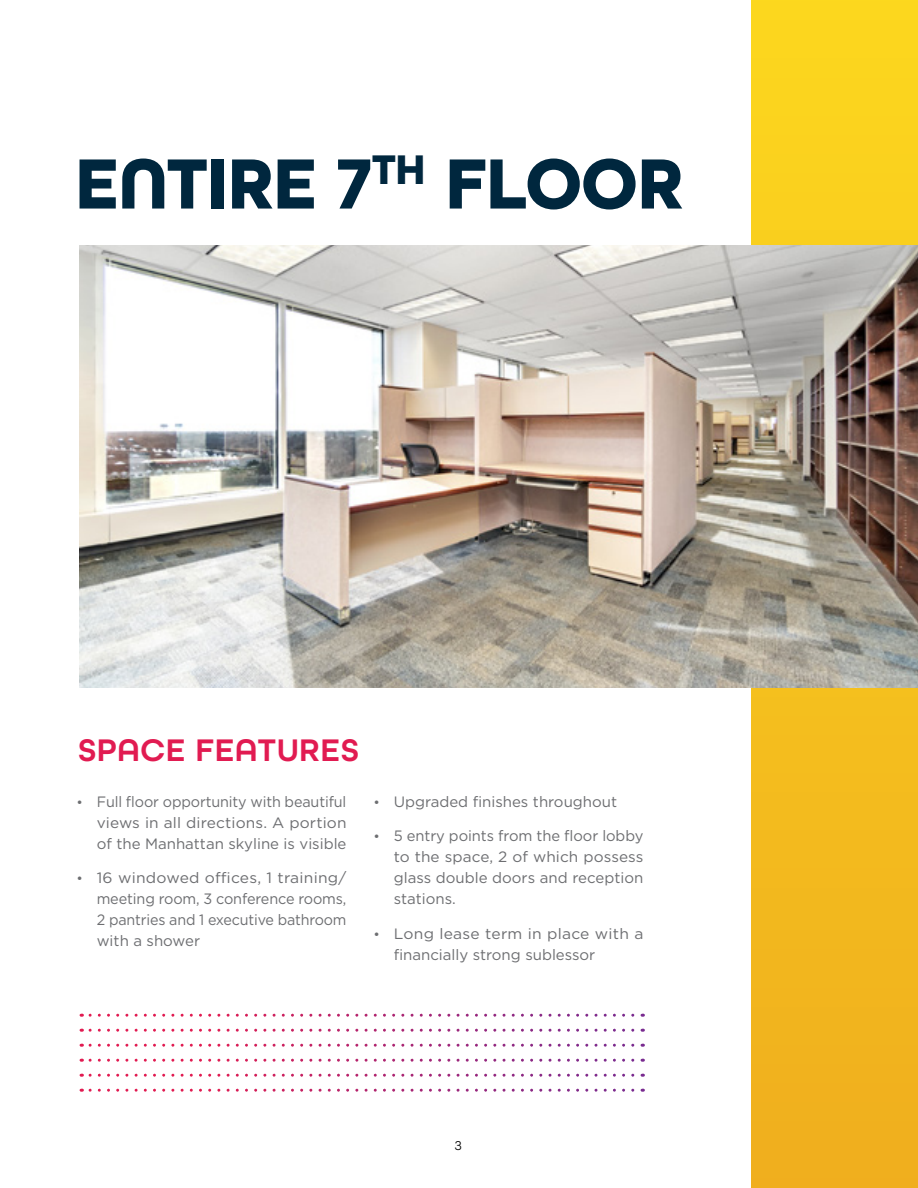
<style>
.page{position:relative;width:918px;height:1188px;background:#fff}
.page>*{position:absolute;margin:0;border:0;box-sizing:border-box;transform-origin:0 0}
.t1{font:700 75px "All Round Gothic";letter-spacing:-.02em;color:#00273e}
.t2{font:600 33px "All Round Gothic";letter-spacing:.02em;color:#e11b51}
.t3{font:15px/21px "Gotham";color:#6d6e71;text-align:justify;scale:1.04 1}
.t4{font:15px/21px "Gotham";color:#6d6e71;text-align:justify}
.t5{font:15px/21px "Gotham";color:#6d6e71;text-align:justify;scale:.96 1}
.t6{font:13.5px "All Round Gothic";color:#000}
.s1{font-size:13.5px}
</style>
<div class="page">
<svg style="left:752px;top:0;width:166px;height:1188px;background:#f4c01e"></svg>
<img style="left:80px;top:246px;width:838px;height:441px">
<svg style="left:90px;top:1014px;width:553px;height:3px"></svg>
<svg style="left:90px;top:1029px;width:553px;height:3px"></svg>
<svg style="left:90px;top:1044px;width:553px;height:3px"></svg>
<svg style="left:90px;top:1059px;width:553px;height:3px"></svg>
<svg style="left:90px;top:1074px;width:553px;height:3px"></svg>
<svg style="left:90px;top:1089px;width:553px;height:3px"></svg>
<h1 class="t1" style="left:75px;top:139px;width:611px">ENTIRE 7<sup>TH</sup> FLOOR</h1>
<h2 class="t2" style="left:78px;top:731px;width:283px">SPACE FEATURES</h2>
<p class="t5" style="left:97px;top:791px;width:262px;text-indent:-20px"><span class="s1">•</span> Full floor opportunity with beautiful views in all directions. A portion of the Manhattan skyline is visible</p>
<p class="t3" style="left:97px;top:867px;width:242px;text-indent:-20px"><span class="s1">•</span> 16 windowed offices, 1 training/ meeting room, 3 conference rooms, 2 pantries and 1 executive bathroom with a shower</p>
<p class="t4" style="left:374px;top:791px;width:245px"><span class="s1">•</span> Upgraded finishes throughout</p>
<p class="t4" style="left:394px;top:825px;width:251px;text-indent:-20px"><span class="s1">•</span> 5 entry points from the floor lobby to the space, 2 of which possess glass double doors and reception stations.</p>
<p class="t3" style="left:394px;top:923px;width:242px;text-indent:-20px"><span class="s1">•</span> Long lease term in place with a financially strong sublessor</p>
<p class="t6" style="left:455px;top:1138px;width:8px">3</p>
</div>
